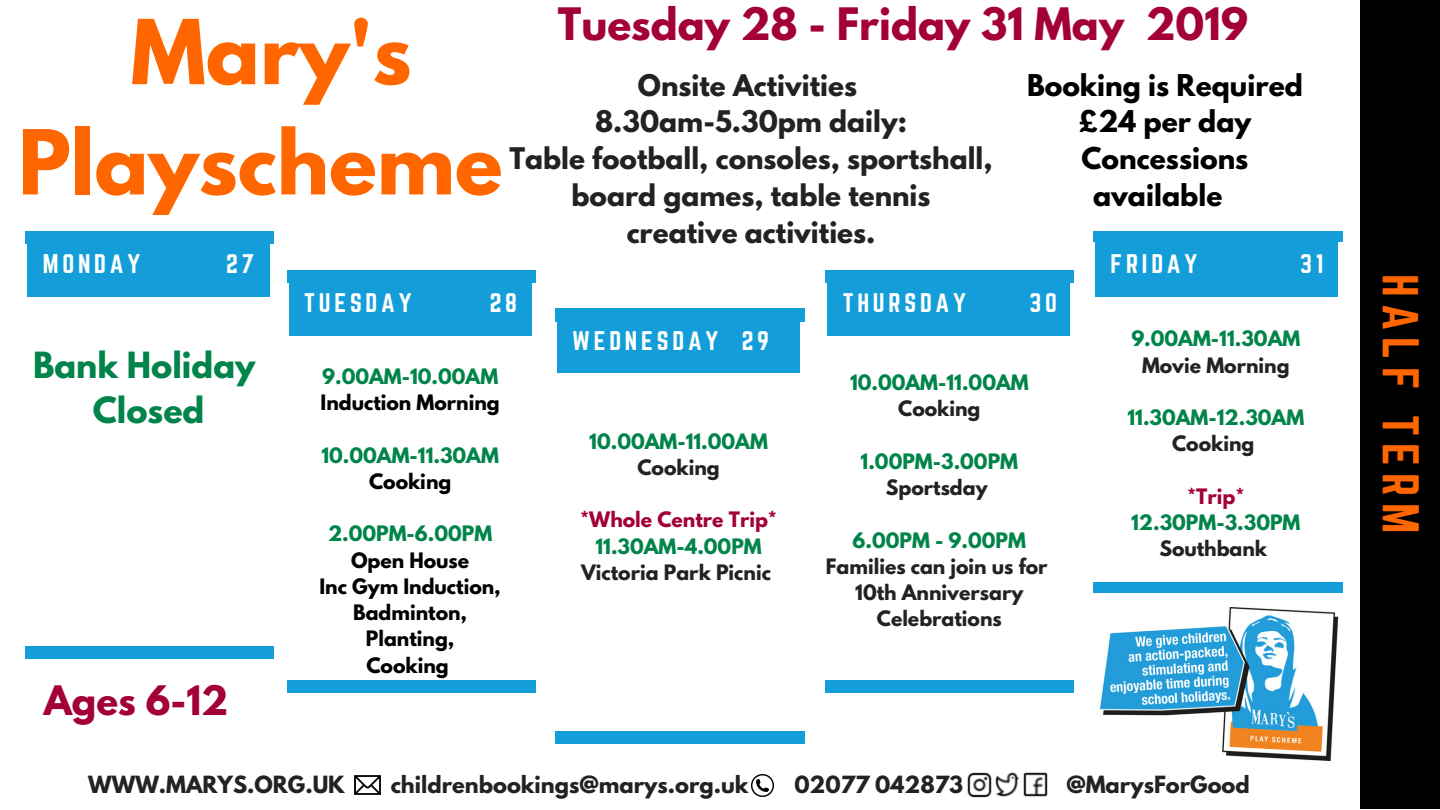
<style>
.page{position:relative;width:1440px;height:810px;background:#fff}
.page>*{position:absolute;margin:0;border:0;box-sizing:border-box;transform-origin:0 0}
.t1{font:700 79.2px/110.2px "League Spartan";color:#f60;text-align:center}
.t2{font:45.3px "Norwester";letter-spacing:.16em;color:#f60}
.t3{font:700 39.6px "League Spartan";color:#a30038}
.t4{font:700 36px "League Spartan";color:#a30038}
.t5{font:700 32px/44.2px "League Spartan";color:#00844a;text-align:center}
.t6{font:700 26.6px/36.6px "League Spartan";color:#000;text-align:center}
.t7{font:700 26.4px/36.8px "League Spartan";color:#222;text-align:center}
.t8{font:23.6px "Norwester";letter-spacing:.16em;color:#fff}
.t9{font:700 21px "League Spartan";color:#222}
.t10{font:700 18.9px "League Spartan";color:#00844a}
.t11{font:700 18.9px/26.2px "League Spartan";color:#222;text-align:center}
.t12{font:700 18.9px/26.2px "League Spartan";color:#000;text-align:center}
.t13{font:700 18.9px "League Spartan";color:#a30038}
</style>
<div class="page">
<div style="left:1361px;top:0;width:79px;height:809px;background:#000"></div>
<div style="left:25px;top:647px;width:249px;height:12px;background:#149ed9"></div>
<div style="left:25px;top:231px;width:249px;height:13px;background:#149ed9"></div>
<div style="left:27px;top:233px;width:243px;height:63px;background:#149ed9"></div>
<div style="left:287px;top:680px;width:249px;height:13px;background:#149ed9"></div>
<div style="left:287px;top:270px;width:249px;height:13px;background:#149ed9"></div>
<div style="left:289px;top:272px;width:243px;height:63px;background:#149ed9"></div>
<div style="left:825px;top:680px;width:249px;height:12px;background:#149ed9"></div>
<div style="left:825px;top:270px;width:249px;height:13px;background:#149ed9"></div>
<div style="left:827px;top:272px;width:243px;height:63px;background:#149ed9"></div>
<div style="left:555px;top:731px;width:249px;height:12px;background:#149ed9"></div>
<div style="left:555px;top:308px;width:249px;height:14px;background:#149ed9"></div>
<div style="left:557px;top:310px;width:243px;height:63px;background:#149ed9"></div>
<div style="left:1093px;top:582px;width:249px;height:11px;background:#149ed9"></div>
<div style="left:1093px;top:231px;width:249px;height:11px;background:#149ed9"></div>
<div style="left:1095px;top:233px;width:243px;height:63px;background:#149ed9"></div>
<img style="left:967px;top:772px;width:81px;height:26px">
<img style="left:751px;top:774px;width:23px;height:22px">
<img style="left:355px;top:775px;width:26px;height:20px">
<img style="left:1100px;top:608px;width:239px;height:153px">
<h3 class="t3" style="left:558px;top:4px;width:692px">Tuesday 28 - Friday 31 May 2019</h3>
<h1 class="t1" style="left:18px;top:7px;width:486px">Mary's<br>Playscheme</h1>
<p class="t8" style="left:43px;top:253px;width:99px">MONDAY</p>
<p class="t8" style="left:226px;top:253px;width:29px">27</p>
<p class="t8" style="left:304px;top:292px;width:109px">TUESDAY</p>
<p class="t8" style="left:490px;top:292px;width:29px">28</p>
<h3 class="t5" style="left:33px;top:347px;width:224px">Bank Holiday<br>Closed</h3>
<h3 class="t6" style="left:1027px;top:70px;width:277px">Booking is Required £24 per day<br>Concessions available</h3>
<h3 class="t7" style="left:510px;top:70px;width:485px">Onsite Activities<br>8.30am-5.30pm daily:<br>Table football, consoles, sportshall, board games, table tennis<br>creative activities.</h3>
<p class="t8" style="left:1111px;top:253px;width:88px">FRIDAY</p>
<p class="t8" style="left:1300px;top:253px;width:25px">31</p>
<p class="t8" style="left:843px;top:292px;width:125px">THURSDAY</p>
<p class="t8" style="left:1030px;top:292px;width:29px">30</p>
<p class="t10" style="left:1131px;top:329px;width:170px">9.00AM-11.30AM</p>
<p class="t11" style="left:1142px;top:354px;width:149px">Movie Morning</p>
<p class="t10" style="left:1127px;top:408px;width:178px">11.30AM-12.30AM</p>
<p class="t11" style="left:1172px;top:433px;width:84px">Cooking</p>
<p class="t13" style="left:1187px;top:487px;width:59px">*Trip*</p>
<p class="t10" style="left:1131px;top:513px;width:171px">12.30PM-3.30PM</p>
<p class="t11" style="left:1159px;top:538px;width:109px">Southbank</p>
<p class="t8" style="left:572px;top:329px;width:199px">WEDNESDAY 29</p>
<p class="t10" style="left:322px;top:367px;width:178px">9.00AM-10.00AM</p>
<p class="t12" style="left:321px;top:392px;width:181px">Induction Morning</p>
<p class="t10" style="left:321px;top:446px;width:179px">10.00AM-11.30AM</p>
<p class="t12" style="left:369px;top:471px;width:84px">Cooking</p>
<p class="t10" style="left:328px;top:524px;width:166px">2.00PM-6.00PM</p>
<p class="t12" style="left:319px;top:549px;width:183px">Open House<br>Inc Gym Induction,<br>Badminton,<br>Planting,<br>Cooking</p>
<p class="t10" style="left:850px;top:373px;width:180px">10.00AM-11.00AM</p>
<p class="t11" style="left:898px;top:398px;width:84px">Cooking</p>
<p class="t10" style="left:861px;top:452px;width:159px">1.00PM-3.00PM</p>
<p class="t11" style="left:886px;top:477px;width:103px">Sportsday</p>
<p class="t10" style="left:853px;top:531px;width:175px">6.00PM - 9.00PM</p>
<p class="t11" style="left:826px;top:556px;width:223px">Families can join us for<br>10th Anniversary<br>Celebrations</p>
<p class="t10" style="left:589px;top:432px;width:180px">10.00AM-11.00AM</p>
<p class="t11" style="left:637px;top:457px;width:84px">Cooking</p>
<p class="t13" style="left:580px;top:510px;width:199px">*Whole Centre Trip*</p>
<p class="t10" style="left:595px;top:537px;width:168px">11.30AM-4.00PM</p>
<p class="t11" style="left:581px;top:562px;width:191px">Victoria Park Picnic</p>
<h3 class="t4" style="left:44px;top:683px;width:186px">Ages 6-12</h3>
<p class="t9" style="left:88px;top:774px;width:258px">WWW.MARYS.ORG.UK</p>
<p class="t9" style="left:391px;top:774px;width:359px">childrenbookings@marys.org.uk</p>
<p class="t9" style="left:794px;top:774px;width:170px">02077 042873</p>
<p class="t9" style="left:1066px;top:774px;width:185px">@MarysForGood</p>
<h2 class="t2" style="left:1422px;top:274px;width:262px;rotate:90deg">HALF TERM</h2>
</div>
